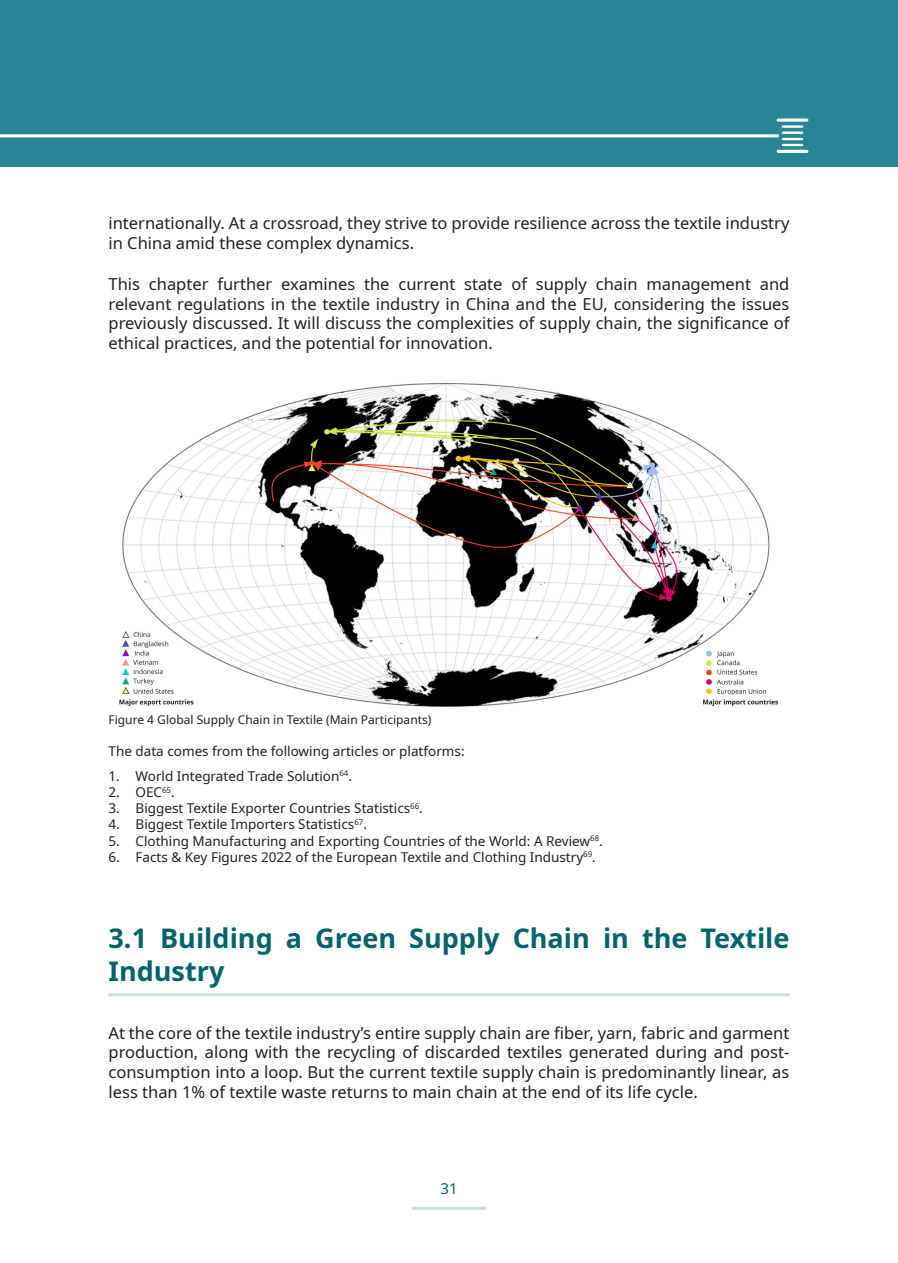
<style>
.page{position:relative;width:898px;height:1263px;background:#fff}
.page>*{position:absolute;margin:0;border:0;box-sizing:border-box;transform-origin:0 0}
.Header_2{font:700 27px/32.4px "Noto Sans";color:#00646c}
.Body_text{font:16.5px/19.8px "Noto Sans";color:#231f20;text-align:justify}
.t1{font:15px "Noto Sans";color:#00646c}
.Body_text-2{font:13.5px "Noto Sans";color:#231f20}
.reference{font:12px "Noto Sans";color:#231f20}
</style>
<div class="page">
<hr style="left:411px;top:1207px;width:75px;height:3px;background:#cce0e2">
<hr style="left:108px;top:993px;width:681px;height:3px;background:#cce0e2">
<img style="left:119px;top:383px;width:660px;height:324px">
<div style="left:3px;top:0;width:894px;height:167px;background:#278595"></div>
<hr style="left:0;top:0;width:3px;height:167px;background:#278595">
<hr style="left:0;top:134px;width:777px;height:3px;background:#fff">
<svg style="left:777px;top:118px;width:29px;height:4px"></svg>
<hr style="left:777px;top:150px;width:29px;height:3px;background:#fff">
<hr style="left:782px;top:125px;width:19px;height:3px;background:#fff">
<svg style="left:770px;top:132px;width:31px;height:14px"></svg>
<p class="Body_text" style="left:108px;top:213px;width:682px">internationally. At a crossroad, they strive to provide resilience across the textile industry in China amid these complex dynamics.</p>
<p class="Body_text" style="left:108px;top:274px;width:682px">This chapter further examines the current state of supply chain management and relevant regulations in the textile industry in China and the EU, considering the issues previously discussed. It will discuss the complexities of supply chain, the significance of ethical practices, and the potential for innovation.</p>
<p class="reference" style="left:108px;top:711px;width:324px">Figure 4 Global Supply Chain in Textile (Main Participants)</p>
<p class="Body_text-2" style="left:108px;top:742px;width:357px">The data comes from the following articles or platforms:</p>
<p class="Body_text-2" style="left:108px;top:766px;width:245px">1. World Integrated Trade Solution<sup>64</sup>.</p>
<p class="Body_text-2" style="left:108px;top:783px;width:68px">2. OEC<sup>65</sup>.</p>
<p class="Body_text-2" style="left:108px;top:799px;width:316px">3. Biggest Textile Exporter Countries Statistics<sup>66</sup>.</p>
<p class="Body_text-2" style="left:108px;top:815px;width:260px">4. Biggest Textile Importers Statistics<sup>67</sup>.</p>
<p class="Body_text-2" style="left:108px;top:831px;width:495px">5. Clothing Manufacturing and Exporting Countries of the World: A Review<sup>68</sup>.</p>
<p class="Body_text-2" style="left:108px;top:847px;width:488px">6. Facts &amp; Key Figures 2022 of the European Textile and Clothing Industry<sup>69</sup>.</p>
<p class="Header_2" style="left:108px;top:923px;width:682px">3.1 Building a Green Supply Chain in the Textile<br>Industry</p>
<p class="Body_text" style="left:108px;top:1023px;width:682px">At the core of the textile industry’s entire supply chain are fiber, yarn, fabric and garment production, along with the recycling of discarded textiles generated during and post&shy;consumption into a loop. But the current textile supply chain is predominantly linear, as less than 1% of textile waste returns to main chain at the end of its life cycle.</p>
<p class="t1" style="left:440px;top:1178px;width:19px">31</p>
</div>
